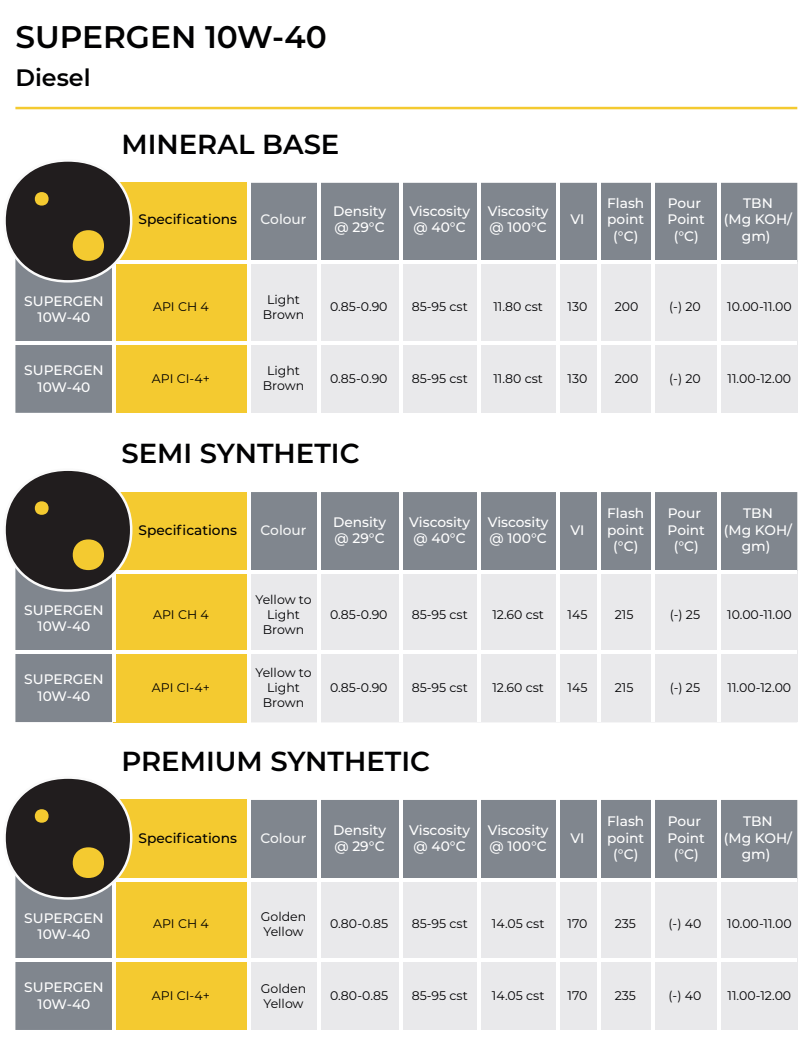
<style>
.page{position:relative;width:812px;height:1053px;background:#fff}
.page>*{position:absolute;margin:0;border:0;box-sizing:border-box;transform-origin:0 0}
.t1{font:600 31.25px "Montserrat";color:#010102}
.t2{font:600 27.5px "Montserrat";color:#010102}
.t3{font:600 23.75px "Montserrat";color:#010102}
.t4{font:500 13.75px/16.5px "Montserrat";color:#fff;text-align:center}
.t5{font:500 13.75px "Montserrat";color:#000002}
.t6{font:500 13.75px "Montserrat";color:#f6f7f7}
.t7{font:12.5px/15px "Montserrat";color:#000002;text-align:center}
</style>
<div class="page">
<div style="left:15px;top:183px;width:782px;height:230px;background:#80868e"></div>
<div style="left:123px;top:262px;width:674px;height:151px;background:#e9e9eb"></div>
<div style="left:114px;top:183px;width:134px;height:230px;background:#f4ca30"></div>
<hr style="left:90px;top:261px;width:707px;height:3px;background:#fff">
<hr style="left:15px;top:341px;width:782px;height:3px;background:#fff">
<hr style="left:113px;top:210px;width:3px;height:203px;background:#fff">
<svg style="left:5px;top:161px;width:129px;height:123px"></svg>
<div style="left:15px;top:492px;width:782px;height:230px;background:#80868e"></div>
<div style="left:123px;top:571px;width:674px;height:151px;background:#e9e9eb"></div>
<div style="left:114px;top:492px;width:134px;height:230px;background:#f4ca30"></div>
<hr style="left:90px;top:570px;width:707px;height:3px;background:#fff">
<hr style="left:15px;top:650px;width:782px;height:3px;background:#fff">
<hr style="left:113px;top:519px;width:3px;height:203px;background:#fff">
<svg style="left:5px;top:470px;width:129px;height:123px"></svg>
<div style="left:15px;top:800px;width:782px;height:229px;background:#80868e"></div>
<div style="left:123px;top:879px;width:674px;height:150px;background:#e9e9eb"></div>
<div style="left:114px;top:799px;width:134px;height:230px;background:#f4ca30"></div>
<hr style="left:90px;top:878px;width:707px;height:3px;background:#fff">
<hr style="left:15px;top:958px;width:782px;height:3px;background:#fff">
<hr style="left:113px;top:827px;width:3px;height:202px;background:#fff">
<svg style="left:5px;top:778px;width:129px;height:122px"></svg>
<hr style="left:15px;top:107px;width:782px;height:2px;background:#f4ca30">
<hr style="left:247px;top:183px;width:3px;height:230px;background:#fff">
<hr style="left:247px;top:492px;width:3px;height:230px;background:#fff">
<hr style="left:247px;top:799px;width:3px;height:230px;background:#fff">
<hr style="left:317px;top:181px;width:3px;height:232px;background:#fff">
<hr style="left:317px;top:490px;width:3px;height:232px;background:#fff">
<hr style="left:317px;top:797px;width:3px;height:232px;background:#fff">
<hr style="left:477px;top:181px;width:3px;height:232px;background:#fff">
<hr style="left:477px;top:490px;width:3px;height:232px;background:#fff">
<hr style="left:477px;top:798px;width:3px;height:231px;background:#fff">
<hr style="left:399px;top:181px;width:4px;height:232px;background:#fff">
<hr style="left:399px;top:490px;width:4px;height:232px;background:#fff">
<hr style="left:399px;top:798px;width:4px;height:231px;background:#fff">
<hr style="left:597px;top:182px;width:3px;height:231px;background:#fff">
<hr style="left:717px;top:182px;width:3px;height:231px;background:#fff">
<hr style="left:597px;top:491px;width:3px;height:231px;background:#fff">
<hr style="left:717px;top:491px;width:3px;height:231px;background:#fff">
<hr style="left:597px;top:799px;width:3px;height:230px;background:#fff">
<hr style="left:717px;top:799px;width:3px;height:230px;background:#fff">
<hr style="left:651px;top:182px;width:3px;height:231px;background:#fff">
<hr style="left:651px;top:491px;width:3px;height:231px;background:#fff">
<hr style="left:651px;top:799px;width:3px;height:230px;background:#fff">
<hr style="left:556px;top:182px;width:3px;height:231px;background:#fff">
<hr style="left:556px;top:491px;width:3px;height:231px;background:#fff">
<hr style="left:556px;top:799px;width:3px;height:230px;background:#fff">
<h1 class="t1" style="left:15px;top:14px;width:313px">SUPERGEN 10W-40</h1>
<h3 class="t3" style="left:15px;top:61px;width:77px">Diesel</h3>
<h2 class="t2" style="left:121px;top:124px;width:219px">MINERAL BASE</h2>
<p class="t5" style="left:138px;top:210px;width:100px">Specifications</p>
<p class="t4" style="left:333px;top:202px;width:55px;text-align:left">Density @ 29°C</p>
<p class="t6" style="left:260px;top:210px;width:47px">Colour</p>
<p class="t4" style="left:409px;top:202px;width:62px">Viscosity @ 40°C</p>
<p class="t4" style="left:487px;top:202px;width:62px;text-align:left">Viscosity @ 100°C</p>
<p class="t4" style="left:570px;top:210px;width:15px">VI</p>
<p class="t4" style="left:24px;top:292px;width:81px">SUPERGEN<br>10W-40</p>
<p class="t7" style="left:153px;top:298px;width:57px">API CH 4</p>
<p class="t7" style="left:263px;top:291px;width:43px">Light<br>Brown</p>
<p class="t7" style="left:330px;top:298px;width:59px">0.85-0.90</p>
<p class="t4" style="left:24px;top:361px;width:81px">SUPERGEN<br>10W-40</p>
<p class="t7" style="left:152px;top:370px;width:60px">API CI-4+</p>
<p class="t7" style="left:263px;top:363px;width:43px">Light<br>Brown</p>
<p class="t7" style="left:330px;top:370px;width:59px">0.85-0.90</p>
<h2 class="t2" style="left:121px;top:433px;width:239px">SEMI SYNTHETIC</h2>
<p class="t7" style="left:411px;top:298px;width:58px">85-95 cst</p>
<p class="t7" style="left:411px;top:370px;width:58px">85-95 cst</p>
<p class="t7" style="left:493px;top:298px;width:51px">11.80 cst</p>
<p class="t7" style="left:567px;top:298px;width:21px">130</p>
<p class="t7" style="left:493px;top:370px;width:51px">11.80 cst</p>
<p class="t7" style="left:567px;top:370px;width:21px">130</p>
<p class="t5" style="left:138px;top:520px;width:100px">Specifications</p>
<p class="t4" style="left:333px;top:513px;width:55px;text-align:left">Density @ 29°C</p>
<p class="t6" style="left:260px;top:520px;width:47px">Colour</p>
<p class="t4" style="left:409px;top:513px;width:62px">Viscosity @ 40°C</p>
<p class="t4" style="left:487px;top:513px;width:62px;text-align:left">Viscosity @ 100°C</p>
<p class="t4" style="left:570px;top:521px;width:15px">VI</p>
<p class="t4" style="left:24px;top:601px;width:81px">SUPERGEN<br>10W-40</p>
<p class="t7" style="left:153px;top:606px;width:57px">API CH 4</p>
<p class="t4" style="left:24px;top:670px;width:81px">SUPERGEN<br>10W-40</p>
<p class="t7" style="left:152px;top:679px;width:60px">API CI-4+</p>
<p class="t7" style="left:255px;top:591px;width:58px">Yellow to<br>Light<br>Brown</p>
<p class="t7" style="left:255px;top:664px;width:58px">Yellow to<br>Light<br>Brown</p>
<p class="t7" style="left:330px;top:606px;width:59px">0.85-0.90</p>
<p class="t7" style="left:330px;top:679px;width:59px">0.85-0.90</p>
<p class="t7" style="left:411px;top:606px;width:58px">85-95 cst</p>
<p class="t7" style="left:411px;top:679px;width:58px">85-95 cst</p>
<h2 class="t2" style="left:121px;top:741px;width:310px">PREMIUM SYNTHETIC</h2>
<p class="t7" style="left:492px;top:606px;width:53px">12.60 cst</p>
<p class="t7" style="left:567px;top:606px;width:21px">145</p>
<p class="t7" style="left:492px;top:679px;width:53px">12.60 cst</p>
<p class="t7" style="left:567px;top:679px;width:21px">145</p>
<p class="t5" style="left:138px;top:828px;width:100px">Specifications</p>
<p class="t4" style="left:333px;top:821px;width:55px;text-align:left">Density @ 29°C</p>
<p class="t6" style="left:260px;top:828px;width:47px">Colour</p>
<p class="t4" style="left:409px;top:821px;width:62px">Viscosity @ 40°C</p>
<p class="t4" style="left:487px;top:821px;width:62px;text-align:left">Viscosity @ 100°C</p>
<p class="t4" style="left:570px;top:829px;width:15px">VI</p>
<p class="t4" style="left:24px;top:909px;width:81px">SUPERGEN<br>10W-40</p>
<p class="t7" style="left:153px;top:915px;width:57px">API CH 4</p>
<p class="t7" style="left:261px;top:908px;width:47px;text-align:left">Golden<br>Yellow</p>
<p class="t7" style="left:330px;top:915px;width:60px">0.80-0.85</p>
<p class="t7" style="left:411px;top:915px;width:58px">85-95 cst</p>
<p class="t7" style="left:492px;top:915px;width:54px">14.05 cst</p>
<p class="t7" style="left:567px;top:915px;width:21px">170</p>
<p class="t4" style="left:24px;top:978px;width:81px">SUPERGEN<br>10W-40</p>
<p class="t7" style="left:152px;top:987px;width:60px">API CI-4+</p>
<p class="t7" style="left:261px;top:980px;width:47px;text-align:left">Golden<br>Yellow</p>
<p class="t7" style="left:330px;top:987px;width:60px">0.80-0.85</p>
<p class="t7" style="left:411px;top:987px;width:58px">85-95 cst</p>
<p class="t7" style="left:492px;top:987px;width:54px">14.05 cst</p>
<p class="t7" style="left:567px;top:987px;width:21px">170</p>
<p class="t4" style="left:607px;top:194px;width:39px">Flash point (°C)</p>
<p class="t7" style="left:614px;top:298px;width:25px">200</p>
<p class="t7" style="left:614px;top:370px;width:25px">200</p>
<p class="t4" style="left:607px;top:504px;width:39px">Flash point (°C)</p>
<p class="t7" style="left:614px;top:606px;width:20px">215</p>
<p class="t7" style="left:614px;top:679px;width:20px">215</p>
<p class="t4" style="left:607px;top:812px;width:39px">Flash point (°C)</p>
<p class="t7" style="left:614px;top:915px;width:23px">235</p>
<p class="t7" style="left:614px;top:987px;width:23px">235</p>
<p class="t4" style="left:667px;top:194px;width:39px">Pour<br>Point (°C)</p>
<p class="t4" style="left:723px;top:194px;width:70px">TBN<br>(Mg KOH/ gm)</p>
<p class="t7" style="left:669px;top:298px;width:33px">(-) 20</p>
<p class="t7" style="left:726px;top:298px;width:66px">10.00-11.00</p>
<p class="t7" style="left:669px;top:370px;width:33px">(-) 20</p>
<p class="t7" style="left:727px;top:370px;width:65px">11.00-12.00</p>
<p class="t4" style="left:667px;top:504px;width:39px">Pour<br>Point (°C)</p>
<p class="t4" style="left:723px;top:504px;width:70px">TBN<br>(Mg KOH/ gm)</p>
<p class="t7" style="left:669px;top:606px;width:32px">(-) 25</p>
<p class="t7" style="left:726px;top:606px;width:66px">10.00-11.00</p>
<p class="t7" style="left:669px;top:679px;width:32px">(-) 25</p>
<p class="t7" style="left:727px;top:679px;width:65px">11.00-12.00</p>
<p class="t4" style="left:667px;top:812px;width:39px">Pour<br>Point (°C)</p>
<p class="t4" style="left:723px;top:812px;width:70px">TBN<br>(Mg KOH/ gm)</p>
<p class="t7" style="left:668px;top:915px;width:34px">(-) 40</p>
<p class="t7" style="left:726px;top:915px;width:66px">10.00-11.00</p>
<p class="t7" style="left:668px;top:987px;width:34px">(-) 40</p>
<p class="t7" style="left:727px;top:987px;width:65px">11.00-12.00</p>
</div>
